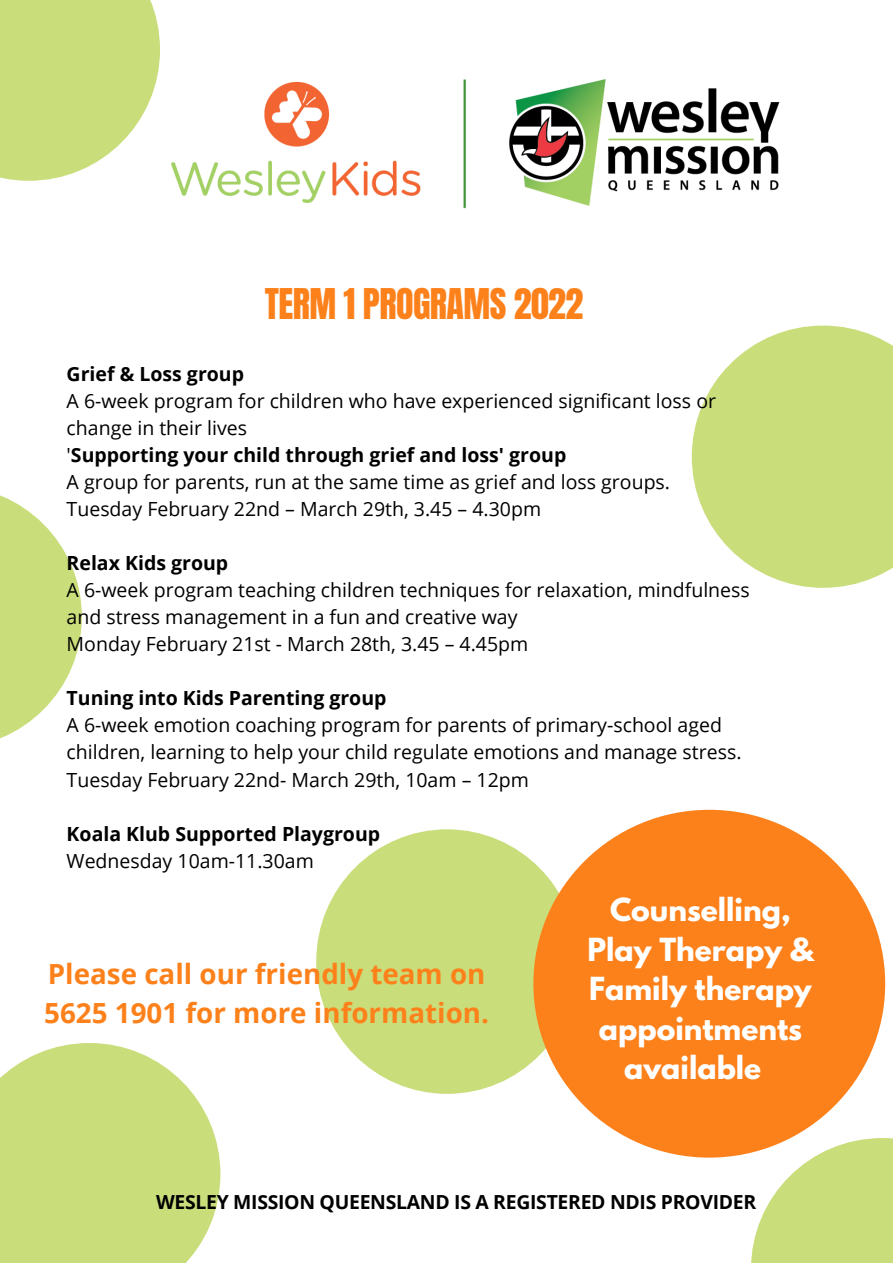
<style>
.page{position:relative;width:893px;height:1263px;background:#fff}
.page>*{position:absolute;margin:0;border:0;box-sizing:border-box;transform-origin:0 0}
.t1{font:36px "Anton";letter-spacing:-.015em;color:#fd811b}
.t2{font:700 28.2px/39.4px "League Spartan";color:#fff;text-align:center}
.t3{font:700 27.75px/38.8px "Open Sans";color:#fd811b}
.t4{font:19.5px/27px "Open Sans";color:#000}
.t5{font:700 19.5px "Open Sans";color:#000}
.t6{font:700 19.42px "Open Sans";letter-spacing:-.015em;color:#000}
.s1{font-weight:400}
</style>
<div class="page">
<div style="left:316px;top:829px;width:262px;height:265px;background:#cadd7b;border-radius:50%"></div>
<svg style="left:0;top:1043px;width:220px;height:220px;background:#cfe089"></svg>
<svg style="left:0;top:495px;width:82px;height:244px"></svg>
<svg style="left:751px;top:1138px;width:142px;height:125px"></svg>
<svg style="left:692px;top:326px;width:201px;height:262px;fill:#cadd7b"></svg>
<svg style="left:0;top:0;width:160px;height:181px;background:#cddf84"></svg>
<div style="left:533px;top:810px;width:352px;height:347px;background:#fd811b;border-radius:50%"></div>
<img style="left:135px;top:50px;width:645px;height:159px">
<p class="t1" style="left:265px;top:278px;width:320px">TERM 1 PROGRAMS 2022</p>
<p class="t5" style="left:67px;top:360px;width:179px">Grief &amp; Loss group</p>
<p class="t4" style="left:67px;top:387px;width:651px">A 6-week program for children who have experienced significant loss or change in their lives</p>
<p class="t5" style="left:67px;top:441px;width:501px"><span class="s1">'</span>Supporting your child through grief and loss' group</p>
<p class="t4" style="left:67px;top:468px;width:605px">A group for parents, run at the same time as grief and loss groups.</p>
<p class="t4" style="left:67px;top:495px;width:476px">Tuesday February 22nd – March 29th, 3.45 – 4.30pm</p>
<p class="t5" style="left:67px;top:549px;width:163px">Relax Kids group</p>
<p class="t4" style="left:67px;top:576px;width:684px">A 6-week program teaching children techniques for relaxation, mindfulness and stress management in a fun and creative way</p>
<p class="t4" style="left:67px;top:630px;width:463px">Monday February 21st - March 28th, 3.45 – 4.45pm</p>
<p class="t5" style="left:67px;top:685px;width:321px">Tuning into Kids Parenting group</p>
<p class="t4" style="left:67px;top:711px;width:676px">A 6-week emotion coaching program for parents of primary-school aged children, learning to help your child regulate emotions and manage stress.</p>
<p class="t4" style="left:67px;top:765px;width:464px">Tuesday February 22nd- March 29th, 10am – 12pm</p>
<p class="t5" style="left:67px;top:820px;width:315px">Koala Klub Supported Playgroup</p>
<p class="t4" style="left:67px;top:846px;width:249px">Wednesday 10am-11.30am</p>
<p class="t3" style="left:44px;top:954px;width:446px">Please call our friendly team on<br>5625 1901 for more information.</p>
<p class="t2" style="left:587px;top:894px;width:227px">Counselling,<br>Play Therapy &amp;<br>Family therapy appointments available</p>
<p class="t6" style="left:156px;top:1188px;width:602px">WESLEY MISSION QUEENSLAND IS A REGISTERED NDIS PROVIDER</p>
</div>
